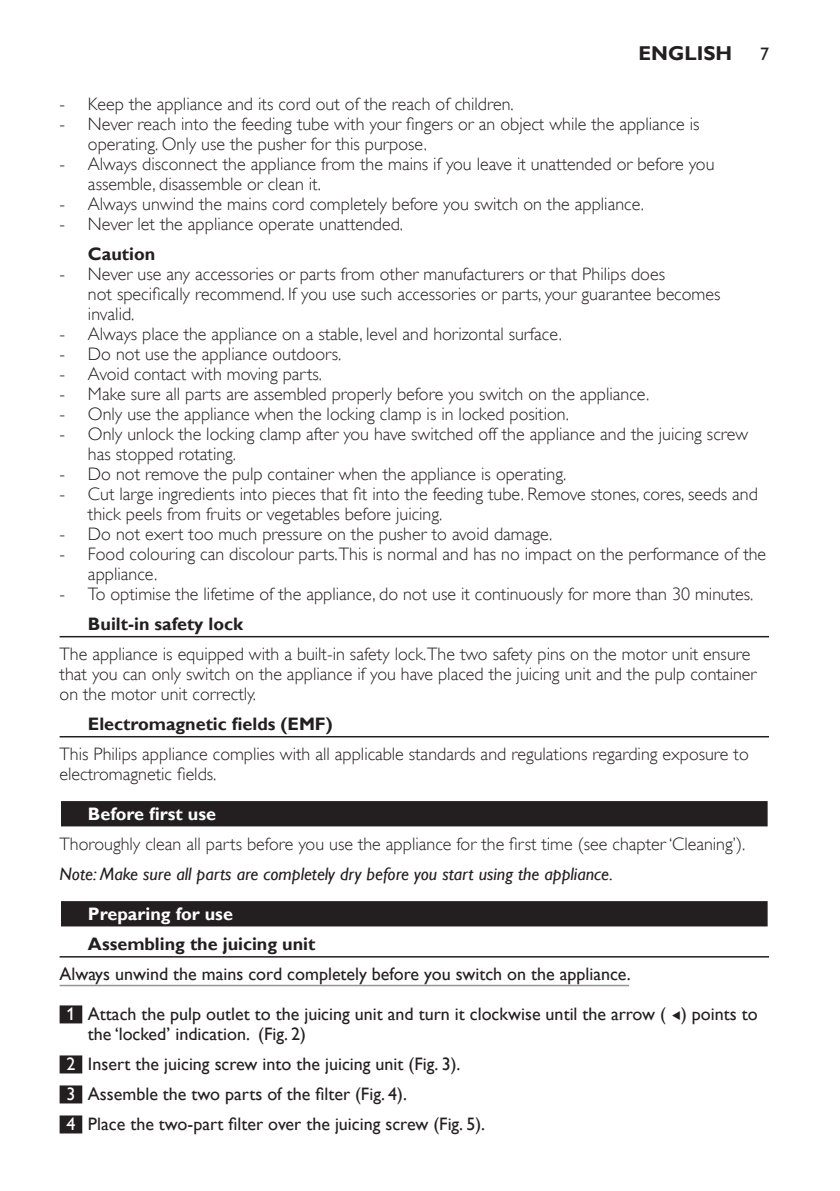
<style>
.page{position:relative;width:840px;height:1191px;background:#fff}
.page>*{position:absolute;margin:0;border:0;box-sizing:border-box;transform-origin:0 0}
.t1{font:700 20px "Gill Sans Alt One WGL";color:#231f20}
.t2{font:18px/20px "Gill Sans Alt One WGL Light";color:#231f20}
.t3{font:18px/30px "Gill Sans Alt One WGL";color:#231f20}
.t4{font:700 18px "Gill Sans Alt One WGL";color:#231f20}
.t5{font:italic 18px "Gill Sans Alt One WGL";color:#231f20}
.t6{font:700 18px "Gill Sans Alt One WGL";color:#fff}
.s1{color:#fff}
.s2{font-family:"Philips Ll Font Plain"}
</style>
<div class="page">
<hr style="left:60px;top:636px;width:708px;height:1px;background:#231f20">
<hr style="left:60px;top:736px;width:708px;height:1px;background:#231f20">
<div style="left:60px;top:800px;width:708px;height:28px;background:#9f9d9d"></div>
<div style="left:61px;top:801px;width:706px;height:25px;background:#231f20"></div>
<div style="left:60px;top:900px;width:708px;height:28px;background:#959394"></div>
<div style="left:61px;top:901px;width:706px;height:25px;background:#231f20"></div>
<hr style="left:60px;top:956px;width:708px;height:1px;background:#231f20">
<hr style="left:60px;top:984px;width:568px;height:2px;background:#939598">
<div style="left:60px;top:1005px;width:22px;height:18px;background:#231f20"></div>
<div style="left:60px;top:1055px;width:22px;height:18px;background:#231f20"></div>
<div style="left:60px;top:1085px;width:22px;height:18px;background:#231f20"></div>
<div style="left:60px;top:1115px;width:22px;height:18px;background:#231f20"></div>
<p class="t1" style="left:638px;top:40px;width:95px">ENGLISH</p>
<p class="t3" style="left:759px;top:39px;width:10px">7</p>
<p class="t2" style="left:60px;top:94px;width:455px">- Keep the appliance and its cord out of the reach of children.</p>
<p class="t2" style="left:88px;top:114px;width:612px;text-indent:-28px">- Never reach into the feeding tube with your fingers or an object while the appliance is operating. Only use the pusher for this purpose.</p>
<p class="t2" style="left:88px;top:154px;width:627px;text-indent:-28px">- Always disconnect the appliance from the mains if you leave it unattended or before you assemble, disassemble or clean it.</p>
<p class="t2" style="left:60px;top:194px;width:585px">- Always unwind the mains cord completely before you switch on the appliance.</p>
<p class="t2" style="left:60px;top:214px;width:345px">- Never let the appliance operate unattended.</p>
<p class="t4" style="left:88px;top:242px;width:69px">Caution</p>
<p class="t2" style="left:88px;top:264px;width:633px;text-indent:-28px">- Never use any accessories or parts from other manufacturers or that Philips does<br>not specifically recommend. If you use such accessories or parts, your guarantee becomes invalid.</p>
<p class="t2" style="left:60px;top:324px;width:503px">- Always place the appliance on a stable, level and horizontal surface.</p>
<p class="t2" style="left:60px;top:344px;width:283px">- Do not use the appliance outdoors.</p>
<p class="t2" style="left:60px;top:364px;width:264px">- Avoid contact with moving parts.</p>
<p class="t2" style="left:60px;top:384px;width:590px">- Make sure all parts are assembled properly before you switch on the appliance.</p>
<p class="t2" style="left:60px;top:404px;width:510px">- Only use the appliance when the locking clamp is in locked position.</p>
<p class="t2" style="left:88px;top:424px;width:661px;text-indent:-28px">- Only unlock the locking clamp after you have switched off the appliance and the juicing screw has stopped rotating.</p>
<p class="t2" style="left:60px;top:464px;width:508px">- Do not remove the pulp container when the appliance is operating.</p>
<p class="t2" style="left:88px;top:484px;width:671px;text-indent:-28px">- Cut large ingredients into pieces that fit into the feeding tube. Remove stones, cores, seeds and thick peels from fruits or vegetables before juicing.</p>
<p class="t2" style="left:60px;top:524px;width:494px">- Do not exert too much pressure on the pusher to avoid damage.</p>
<p class="t2" style="left:88px;top:544px;width:679px;text-indent:-28px">- Food colouring can discolour parts.This is normal and has no impact on the performance of the appliance.</p>
<p class="t2" style="left:60px;top:584px;width:695px">- To optimise the lifetime of the appliance, do not use it continuously for more than 30 minutes.</p>
<p class="t4" style="left:88px;top:612px;width:156px">Built-in safety lock</p>
<p class="t2" style="left:60px;top:644px;width:698px">The appliance is equipped with a built-in safety lock.The two safety pins on the motor unit ensure that you can only switch on the appliance if you have placed the juicing unit and the pulp container on the motor unit correctly.</p>
<p class="t4" style="left:88px;top:712px;width:246px">Electromagnetic fields (EMF)</p>
<p class="t2" style="left:60px;top:744px;width:690px">This Philips appliance complies with all applicable standards and regulations regarding exposure to electromagnetic fields.</p>
<p class="t6" style="left:88px;top:802px;width:129px">Before first use</p>
<p class="t2" style="left:60px;top:834px;width:686px">Thoroughly clean all parts before you use the appliance for the first time (see chapter ‘Cleaning’).</p>
<p class="t5" style="left:60px;top:861px;width:554px">Note: Make sure all parts are completely dry before you start using the appliance.</p>
<p class="t6" style="left:88px;top:902px;width:146px">Preparing for use</p>
<p class="t4" style="left:88px;top:932px;width:229px">Assembling the juicing unit</p>
<p class="t3" style="left:60px;top:959px;width:572px">Always unwind the mains cord completely before you switch on the appliance.</p>
<p class="t3" style="left:88px;top:1004px;width:671px;line-height:20px;text-indent:-22px"><span class="s1">1</span> Attach the pulp outlet to the juicing unit and turn it clockwise until the arrow ( <span class="s2">Á</span>) points to the ‘locked’ indication. (Fig. 2)</p>
<p class="t3" style="left:66px;top:1049px;width:420px"><span class="s1">2</span> Insert the juicing screw into the juicing unit (Fig. 3).<br><span class="s1">3</span> Assemble the two parts of the filter (Fig. 4).<br><span class="s1">4</span> Place the two-part filter over the juicing screw (Fig. 5).</p>
</div>
